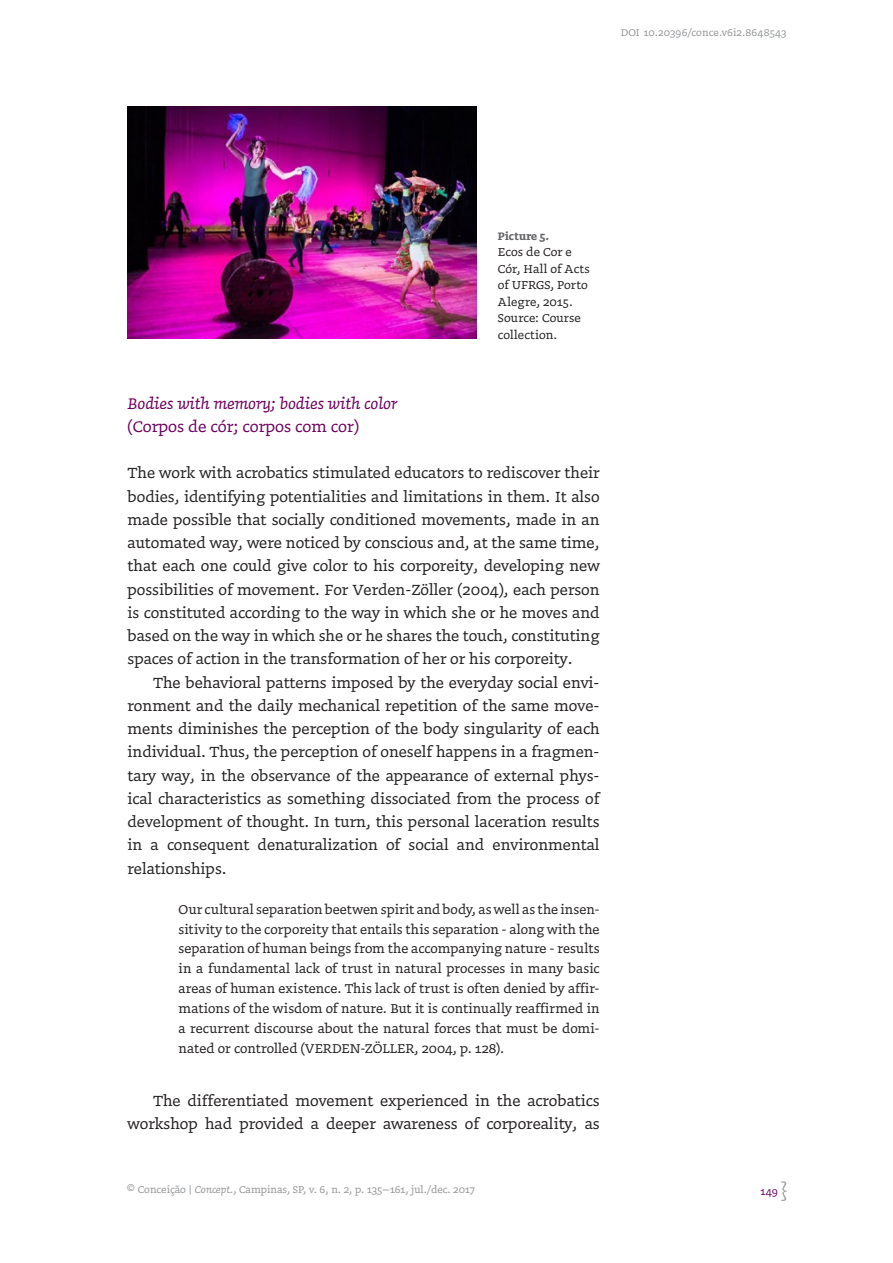
<style>
.page{position:relative;width:893px;height:1263px;background:#fff}
.page>*{position:absolute;margin:0;border:0;box-sizing:border-box;transform-origin:0 0}
.subtítulos{font:italic 18px/23.2px "Doko";color:#6e015e}
.corpo_do_texto{font:17.25px/23.2px "Doko";color:#222;text-align:justify}
.corpo_do_texto-2{font:17.25px/23.2px "Doko";color:#231f20;text-align:right}
.citações_no_corpo{font:15px/20px "Doko";letter-spacing:.005em;color:#231f20;text-align:justify}
.Legenda-fotos{font:13.5px/16.5px "Doko";letter-spacing:.01em;color:#231f20}
.Legenda-fotos-2{font:700 12.75px "Doko";letter-spacing:.02em;color:#636366}
.t1{font:12px "Doko";color:#6e015e}
.t2{font:11.55px "Doko";color:#939598}
.s1{font-style:normal}
.s2{color:#231f20}
.s3{font-style:italic}
</style>
<div class="page">
<svg style="left:781px;top:1181px;width:6px;height:20px"></svg>
<img style="left:128px;top:106px;width:349px;height:233px">
<p class="t2" style="left:621px;top:25px;width:167px">DOI 10.20396/conce.v6i2.8648543</p>
<p class="Legenda-fotos-2" style="left:498px;top:228px;width:52px">Picture 5.</p>
<p class="Legenda-fotos" style="left:498px;top:244px;width:93px">Ecos de Cor e<br>Cór, Hall of Acts of UFRGS, Porto<br>Alegre, 2015.<br>Source: Course collection.</p>
<p class="subtítulos" style="left:128px;top:391px;width:271px">Bodies with memory; bodies with color <span class="s1">(Corpos de cór; corpos com cor)</span></p>
<p class="corpo_do_texto" style="left:128px;top:461px;width:474px">The work with acrobatics stimulated educators to rediscover their bodies, identifying potentialities and limitations in them. <span class="s2">It also made possible that socially conditioned movements, made in an automated way, were noticed by conscious and, at the same time, that each one could give color to his corporeity, developing new possibilities of movement.</span> For Verden-Zöller (2004), each person is constituted according to the way in which she or he moves and based on the way in which she or he shares the touch, constituting spaces of action in the transformation of her or his corporeity.</p>
<p class="corpo_do_texto" style="left:128px;top:670px;width:474px;text-indent:26px"><span class="s2">The behavioral patterns imposed by the everyday social envi&shy;ronment and the daily mechanical repetition of the same move&shy;ments diminishes the perception of the body singularity of each individual.</span> Thus, the perception of oneself happens in a fragmen&shy;tary way, in the observance of the appearance of external phys&shy;ical characteristics as something dissociated from the process of development of thought. In turn, this personal laceration results in a consequent denaturalization of social and environmental relationships.</p>
<p class="citações_no_corpo" style="left:179px;top:899px;width:422px">Our cultural separation beetwen spirit and body, as well as the insen&shy;sitivity to the corporeity that entails this separation - along with the separation of human beings from the accompanying nature - results in a fundamental lack of trust in natural processes in many basic areas of human existence. This lack of trust is often denied by affir&shy;mations of the wisdom of nature. But it is continually reaffirmed in a recurrent discourse about the natural forces that must be domi&shy;nated or controlled (VERDEN-ZÖLLER, 2004, p. 128).</p>
<p class="corpo_do_texto-2" style="left:128px;top:1089px;width:474px">The differentiated movement experienced in the acrobatics workshop had provided a deeper awareness of corporeality, as</p>
<p class="t2" style="left:126px;top:1182px;width:350px">© Conceição | <span class="s3">Concept.</span>, Campinas, SP, v. 6, n. 2, p. 135–161, jul./dec. 2017</p>
<p class="t1" style="left:760px;top:1184px;width:19px">149</p>
</div>
